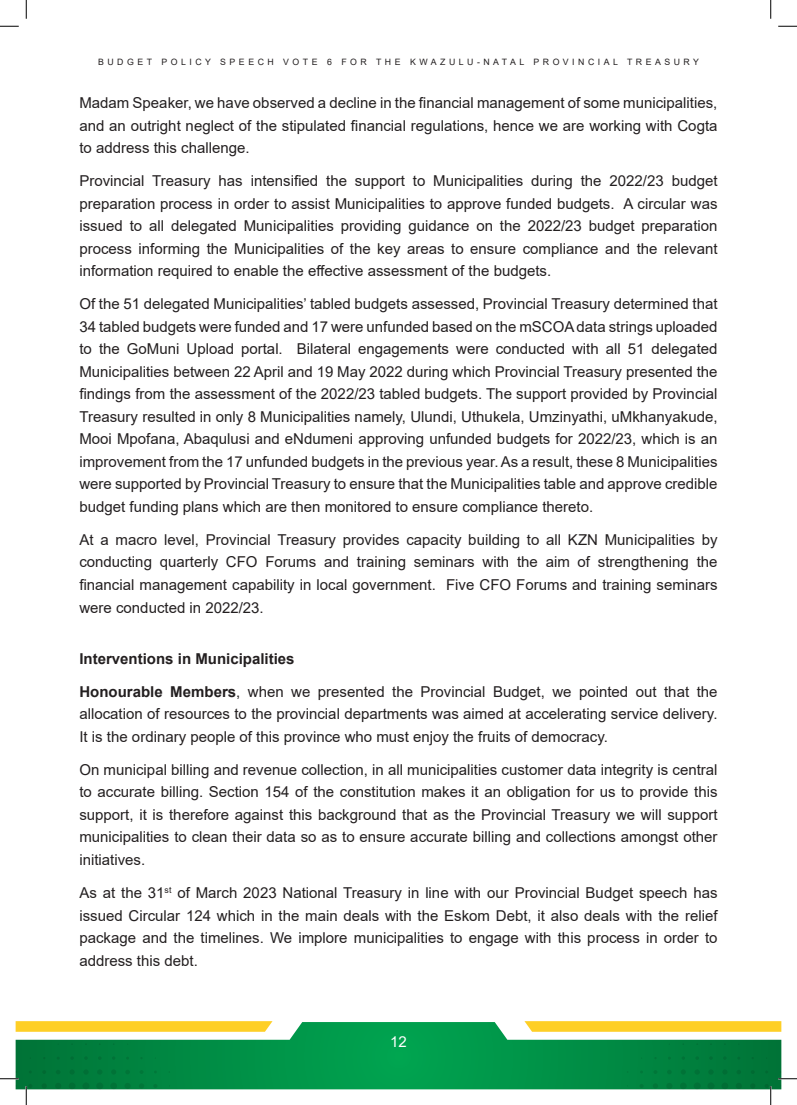
<style>
.page{position:relative;width:797px;height:1105px;background:#fff}
.page>*{position:absolute;margin:0;border:0;box-sizing:border-box;transform-origin:0 0}
.t1{font:15px/22.5px "Arial";color:#231f20;text-align:justify}
.t2{font:700 15px "Arial";color:#231f20}
.t3{font:15px "Arial";color:#fff}
.t4{font:8.75px "Arial";letter-spacing:.4em;color:#231f20}
.s1{font-weight:700}
</style>
<div class="page">
<svg style="left:16px;top:1021px;width:765px;height:1px"></svg>
<svg style="left:16px;top:1022px;width:765px;height:67px;background:#44ab5c"></svg>
<svg style="left:0;top:25px;width:19px;height:2px"></svg>
<svg style="left:778px;top:25px;width:19px;height:2px"></svg>
<svg style="left:25px;top:0;width:2px;height:19px"></svg>
<svg style="left:0;top:1043px;width:170px;height:62px"></svg>
<svg style="left:770px;top:0;width:1px;height:19px"></svg>
<svg style="left:626px;top:1043px;width:171px;height:62px"></svg>
<p class="t4" style="left:98px;top:56px;width:602px">BUDGET POLICY SPEECH VOTE 6 FOR THE KWAZULU-NATAL PROVINCIAL TREASURY</p>
<p class="t1" style="left:79px;top:91px;width:639px">Madam Speaker, we have observed a decline in the financial management of some municipalities, and an outright neglect of the stipulated financial regulations, hence we are working with Cogta to address this challenge.</p>
<p class="t1" style="left:79px;top:170px;width:639px">Provincial Treasury has intensified the support to Municipalities during the 2022/23 budget preparation process in order to assist Municipalities to approve funded budgets. A circular was issued to all delegated Municipalities providing guidance on the 2022/23 budget preparation process informing the Municipalities of the key areas to ensure compliance and the relevant information required to enable the effective assessment of the budgets.</p>
<p class="t1" style="left:79px;top:293px;width:639px">Of the 51 delegated Municipalities’ tabled budgets assessed, Provincial Treasury determined that 34 tabled budgets were funded and 17 were unfunded based on the mSCOA data strings uploaded to the GoMuni Upload portal. Bilateral engagements were conducted with all 51 delegated Municipalities between 22 April and 19 May 2022 during which Provincial Treasury presented the findings from the assessment of the 2022/23 tabled budgets. The support provided by Provincial Treasury resulted in only 8 Municipalities namely, Ulundi, Uthukela, Umzinyathi, uMkhanyakude, Mooi Mpofana, Abaqulusi and eNdumeni approving unfunded budgets for 2022/23, which is an improvement from the 17 unfunded budgets in the previous year. As a result, these 8 Municipalities were supported by Provincial Treasury to ensure that the Municipalities table and approve credible budget funding plans which are then monitored to ensure compliance thereto.</p>
<p class="t1" style="left:79px;top:528px;width:639px">At a macro level, Provincial Treasury provides capacity building to all KZN Municipalities by conducting quarterly CFO Forums and training seminars with the aim of strengthening the financial management capability in local government. Five CFO Forums and training seminars were conducted in 2022/23.</p>
<p class="t2" style="left:79px;top:648px;width:217px">Interventions in Municipalities</p>
<p class="t1" style="left:79px;top:680px;width:639px"><span class="s1">Honourable Members</span>, when we presented the Provincial Budget, we pointed out that the allocation of resources to the provincial departments was aimed at accelerating service delivery.<br>It is the ordinary people of this province who must enjoy the fruits of democracy.</p>
<p class="t1" style="left:79px;top:758px;width:639px">On municipal billing and revenue collection, in all municipalities customer data integrity is central to accurate billing. Section 154 of the constitution makes it an obligation for us to provide this support, it is therefore against this background that as the Provincial Treasury we will support municipalities to clean their data so as to ensure accurate billing and collections amongst other initiatives.</p>
<p class="t1" style="left:79px;top:881px;width:639px">As at the 31<sup>st</sup> of March 2023 National Treasury in line with our Provincial Budget speech has issued Circular 124 which in the main deals with the Eskom Debt, it also deals with the relief package and the timelines. We implore municipalities to engage with this process in order to address this debt.</p>
<p class="t3" style="left:390px;top:1031px;width:18px">12</p>
</div>
